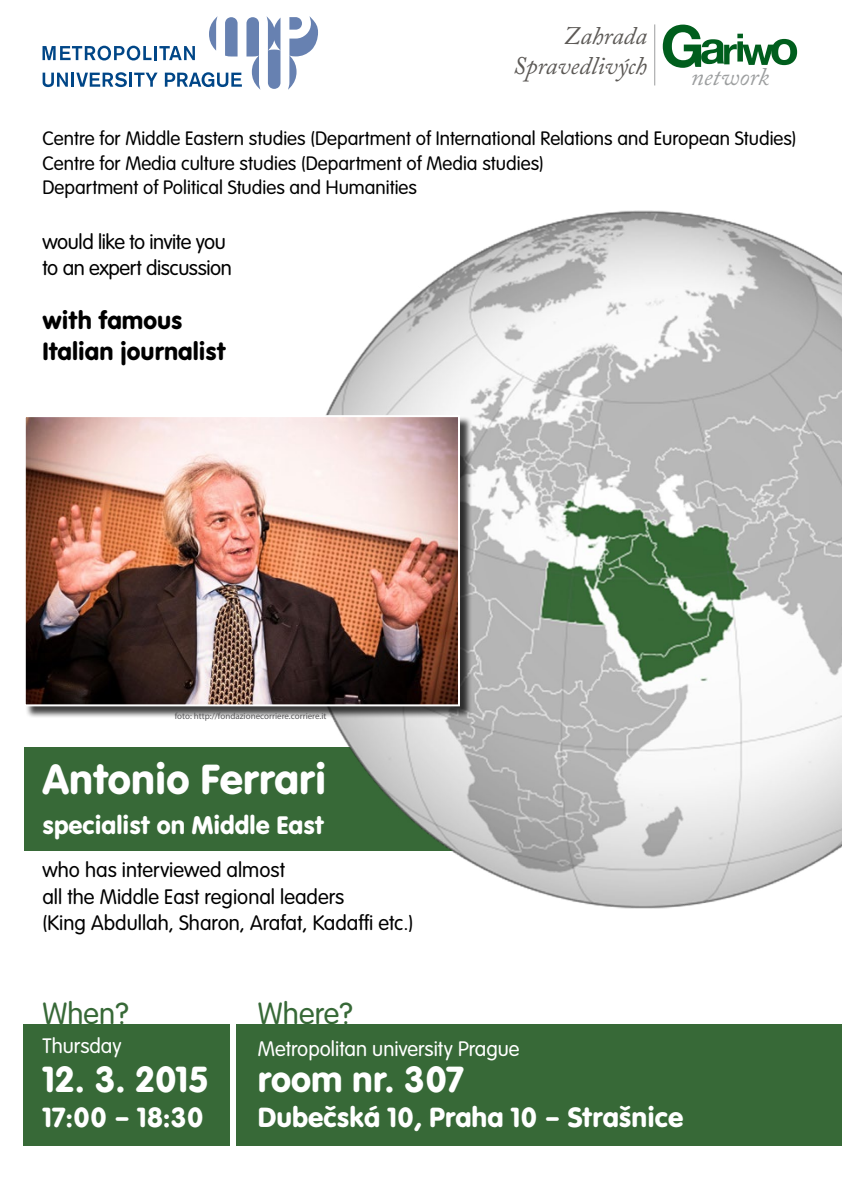
<style>
.page{position:relative;width:842px;height:1191px;background:#fff}
.page>*{position:absolute;margin:0;border:0;box-sizing:border-box;transform-origin:0 0}
.t1{font:44px "VAG Rundschrift DOT";color:#fff}
.t2{font:38px "VAG Rundschrift DOT";letter-spacing:-.01em;color:#fff}
.t3{font:300 32px "VAG Rundschrift DOT";color:#376937}
.t4{font:29px "VAG Rundschrift DOT";color:#fff}
.t5{font:26.5px "VAG Rundschrift DOT";color:#fff}
.t6{font:26px/31.2px "VAG Rundschrift DOT";color:#000}
.t7{font:italic 25.2px/30.2px "Adobe Caslon Pro";color:#5c5956;text-align:right}
.t8{font:italic 25.2px "Adobe Caslon Pro";color:#9c9e9f}
.t9{font:300 22px/26.4px "VAG Rundschrift DOT";color:#000}
.t10{font:300 22px/26.4px "VAG Rundschrift DOT";letter-spacing:-.02em;color:#000}
.t11{font:300 22px "VAG Rundschrift DOT";color:#fff}
.t12{font:300 20.4px/24.5px "VAG Rundschrift DOT";color:#000}
.t13{font:9px "Myriad Pro";color:#58585a}
</style>
<div class="page">
<div style="left:24px;top:1024px;width:818px;height:122px;background:#376937"></div>
<div style="left:24px;top:747px;width:775px;height:103px;background:#376937"></div>
<img style="left:295px;top:210px;width:547px;height:698px">
<svg style="left:43px;top:16px;width:275px;height:74px"></svg>
<div style="left:25px;top:416px;width:448px;height:303px;background:#000;opacity:.75"></div>
<img style="left:27px;top:418px;width:430px;height:285px">
<div style="left:24px;top:415px;width:436px;height:291px;border:2px solid #fff"></div>
<div style="left:230px;top:1015px;width:6px;height:137px;background:#fff"></div>
<svg style="left:663px;top:25px;width:134px;height:43px"></svg>
<hr style="left:654px;top:24px;width:1px;height:61px;background:#9c9e9f">
<p class="t7" style="left:513px;top:20px;width:135px">Zahrada<br>Spravedlivých</p>
<p class="t8" style="left:691px;top:62px;width:80px">network</p>
<p class="t12" style="left:43px;top:127px;width:755px">Centre for Middle Eastern studies (Department of International Relations and European Studies)<br>Centre for Media culture studies (Department of Media studies)<br>Department of Political Studies and Humanities</p>
<p class="t10" style="left:43px;top:229px;width:191px">would like to invite you to an expert discussion</p>
<p class="t6" style="left:43px;top:305px;width:185px">with famous<br>Italian journalist</p>
<p class="t13" style="left:175px;top:710px;width:153px">foto: http://fondazionecorriere.corriere.it</p>
<h1 class="t1" style="left:43px;top:753px;width:285px">Antonio Ferrari</h1>
<p class="t5" style="left:43px;top:809px;width:283px">specialist on Middle East</p>
<p class="t9" style="left:43px;top:857px;width:372px">who has interviewed almost<br>all the Middle East regional leaders<br>(King Abdullah, Sharon, Arafat, Kadaffi etc.)</p>
<h3 class="t3" style="left:43px;top:996px;width:88px">When?</h3>
<p class="t11" style="left:43px;top:1034px;width:81px">Thursday</p>
<h2 class="t2" style="left:43px;top:1057px;width:167px">12. 3. 2015</h2>
<h3 class="t4" style="left:43px;top:1100px;width:163px">17:00 – 18:30</h3>
<h3 class="t3" style="left:258px;top:996px;width:96px">Where?</h3>
<p class="t11" style="left:258px;top:1037px;width:263px">Metropolitan university Prague</p>
<h2 class="t2" style="left:258px;top:1057px;width:208px">room nr. 307</h2>
<h3 class="t4" style="left:258px;top:1100px;width:427px">Dubečská 10, Praha 10 – Strašnice</h3>
</div>
